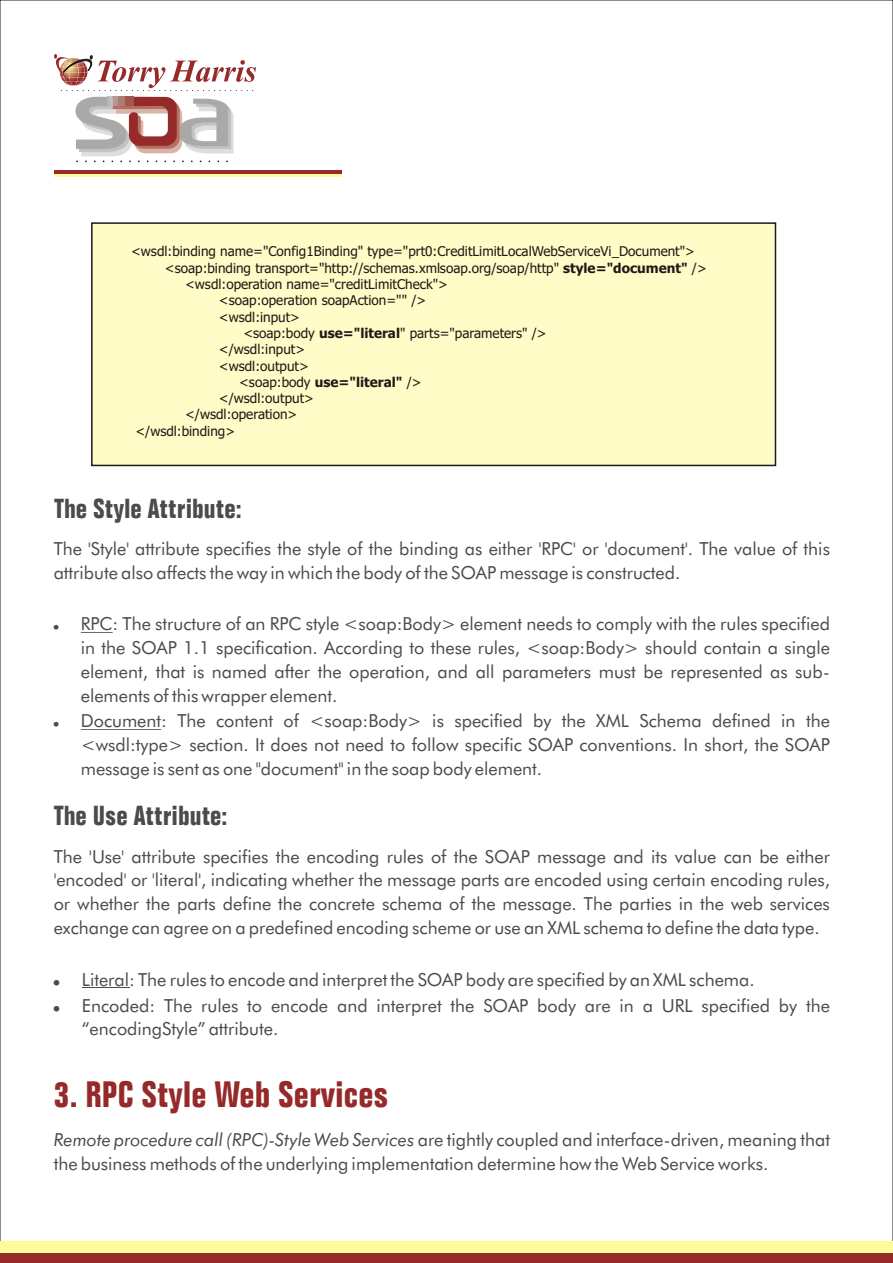
<style>
.page{position:relative;width:893px;height:1263px;background:#fff}
.page>*{position:absolute;margin:0;border:0;box-sizing:border-box;transform-origin:0 0}
.t1{font:700 condensed 36px "Folio BT";color:#962929}
.t2{font:700 condensed 27px "Folio BT";color:#4d4a47}
.t3{font:18px/23.7px "Futura BT";color:#4d4a47}
.t4{font:13.5px "Tahoma";color:#1f1a17}
.t5{font:700 13.5px "Tahoma";color:#1f1a17}
.s1{font-weight:700}
.s2{font-weight:400}
.s3{font-style:italic}
</style>
<div class="page">
<hr style="left:54px;top:170px;width:288px;height:4px;background:#962929">
<hr style="left:54px;top:174px;width:288px;height:3px;background:#fffa9c">
<div style="left:0;top:1241px;width:893px;height:13px;background:#fffa9c"></div>
<div style="left:0;top:1254px;width:893px;height:9px;background:#962929"></div>
<hr style="left:81px;top:632px;width:32px;height:1px;background:#4d4a47">
<hr style="left:81px;top:729px;width:80px;height:1px;background:#4d4a47">
<hr style="left:82px;top:987px;width:47px;height:1px;background:#4d4a47">
<div style="left:91px;top:222px;width:686px;height:245px;background:#fffcc7"></div>
<svg style="left:54px;top:54px;width:202px;height:37px"></svg>
<svg style="left:76px;top:97px;width:158px;height:65px"></svg>
<p class="t4" style="left:131px;top:246px;width:565px">&lt;wsdl:binding name="Config1Binding" type="prt0:CreditLimitLocalWebServiceVi_Document"&gt;</p>
<p class="t4" style="left:165px;top:262px;width:543px">&lt;soap:binding transport="http://schemas.xmlsoap.org/soap/http" <span class="s1">style="document"</span> /&gt;</p>
<p class="t4" style="left:185px;top:279px;width:264px">&lt;wsdl:operation name="creditLimitCheck"&gt;</p>
<p class="t4" style="left:219px;top:295px;width:209px">&lt;soap:operation soapAction="" /&gt;</p>
<p class="t4" style="left:219px;top:311px;width:83px">&lt;wsdl:input&gt;</p>
<p class="t4" style="left:243px;top:328px;width:305px">&lt;soap:body <span class="s1">use="literal</span>" parts="parameters" /&gt;</p>
<p class="t4" style="left:219px;top:344px;width:88px">&lt;/wsdl:input&gt;</p>
<p class="t4" style="left:219px;top:360px;width:91px">&lt;wsdl:output&gt;</p>
<p class="t5" style="left:239px;top:376px;width:184px"><span class="s2">&lt;soap:body</span> use="literal" <span class="s2">/&gt;</span></p>
<p class="t4" style="left:219px;top:393px;width:97px">&lt;/wsdl:output&gt;</p>
<p class="t4" style="left:185px;top:409px;width:114px">&lt;/wsdl:operation&gt;</p>
<p class="t4" style="left:135px;top:425px;width:101px">&lt;/wsdl:binding&gt;</p>
<h2 class="t2" style="left:54px;top:497px;width:189px">The Style Attribute:</h2>
<p class="t3" style="left:54px;top:538px;width:778px">The 'Style' attribute specifies the style of the binding as either 'RPC' or 'document'. The value of this attribute also affects the way in which the body of the SOAP message is constructed.</p>
<p class="t3" style="left:81px;top:614px;width:751px;text-align:justify">RPC: The structure of an RPC style &lt;soap:Body&gt; element needs to comply with the rules specified in the SOAP 1.1 specification. According to these rules, &lt;soap:Body&gt; should contain a single element, that is named after the operation, and all parameters must be represented as sub&shy;elements of this wrapper element.</p>
<p class="t3" style="left:81px;top:711px;width:751px;text-align:justify">Document: The content of &lt;soap:Body&gt; is specified by the XML Schema defined in the &lt;wsdl:type&gt; section. It does not need to follow specific SOAP conventions. In short, the SOAP message is sent as one "document" in the soap body element.</p>
<h2 class="t2" style="left:54px;top:805px;width:175px">The Use Attribute:</h2>
<p class="t3" style="left:54px;top:846px;width:778px;text-align:justify">The 'Use' attribute specifies the encoding rules of the SOAP message and its value can be either 'encoded' or 'literal', indicating whether the message parts are encoded using certain encoding rules, or whether the parts define the concrete schema of the message. The parties in the web services exchange can agree on a predefined encoding scheme or use an XML schema to define the data type.</p>
<p class="t3" style="left:82px;top:969px;width:674px">Literal: The rules to encode and interpret the SOAP body are specified by an XML schema.</p>
<p class="t3" style="left:82px;top:995px;width:750px">Encoded: The rules to encode and interpret the SOAP body are in a URL specified by the “encodingStyle” attribute.</p>
<h1 class="t1" style="left:54px;top:1079px;width:336px">3. RPC Style Web Services</h1>
<p class="t3" style="left:54px;top:1129px;width:778px"><span class="s3">Remote procedure call (RPC)-Style Web Services</span> are tightly coupled and interface-driven, meaning that the business methods of the underlying implementation determine how the Web Service works.</p>
</div>
